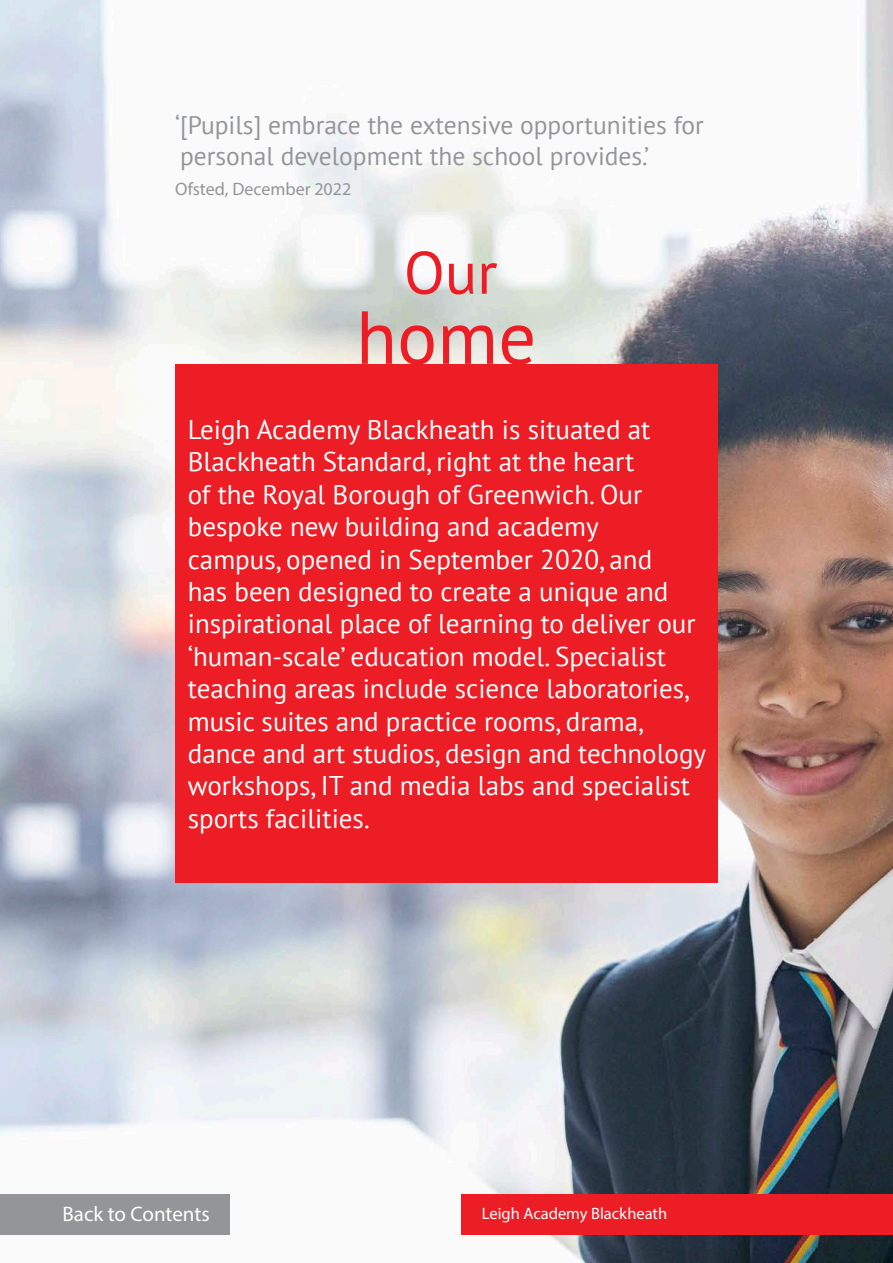
<style>
.page{position:relative;width:893px;height:1263px;background:#fff}
.page>*{position:absolute;margin:0;border:0;box-sizing:border-box;transform-origin:0 0}
.t1{font:75px "PT Sans";color:#ec1d25}
.t2{font:60px "PT Sans";color:#ec1d25}
.t3{font:27px/32.4px "PT Sans";color:#fff}
.t4{font:25.5px/30.6px "PT Sans";color:#939598}
.t5{font:21px "Myriad Pro";color:#fff}
.t6{font:18px "Myriad Pro";color:#939598}
.t7{font:16.5px "Myriad Pro";color:#fff}
</style>
<div class="page">
<img style="left:0;top:0;width:893px;height:1263px">
<div style="left:462px;top:1194px;width:431px;height:41px;background:#ec1d25"></div>
<div style="left:175px;top:364px;width:543px;height:518px;background:#ec1d25"></div>
<div style="left:0;top:1194px;width:230px;height:41px;background:#939598"></div>
<p class="t4" style="left:175px;top:110px;width:530px">‘[Pupils] embrace the extensive opportunities for personal development the school provides.’</p>
<p class="t6" style="left:175px;top:178px;width:178px">Ofsted, December 2022</p>
<p class="t2" style="left:404px;top:234px;width:95px">Our</p>
<p class="t1" style="left:356px;top:289px;width:182px">home</p>
<p class="t3" style="left:188px;top:413px;width:520px">Leigh Academy Blackheath is situated at Blackheath Standard, right at the heart<br>of the Royal Borough of Greenwich. Our bespoke new building and academy<br>campus, opened in September 2020, and<br>has been designed to create a unique and inspirational place of learning to deliver our ‘human-scale’ education model. Specialist teaching areas include science laboratories, music suites and practice rooms, drama, dance and art studios, design and technology workshops, IT and media labs and specialist sports facilities.</p>
<p class="t5" style="left:63px;top:1201px;width:149px">Back to Contents</p>
<p class="t7" style="left:482px;top:1203px;width:187px">Leigh Academy Blackheath</p>
</div>
